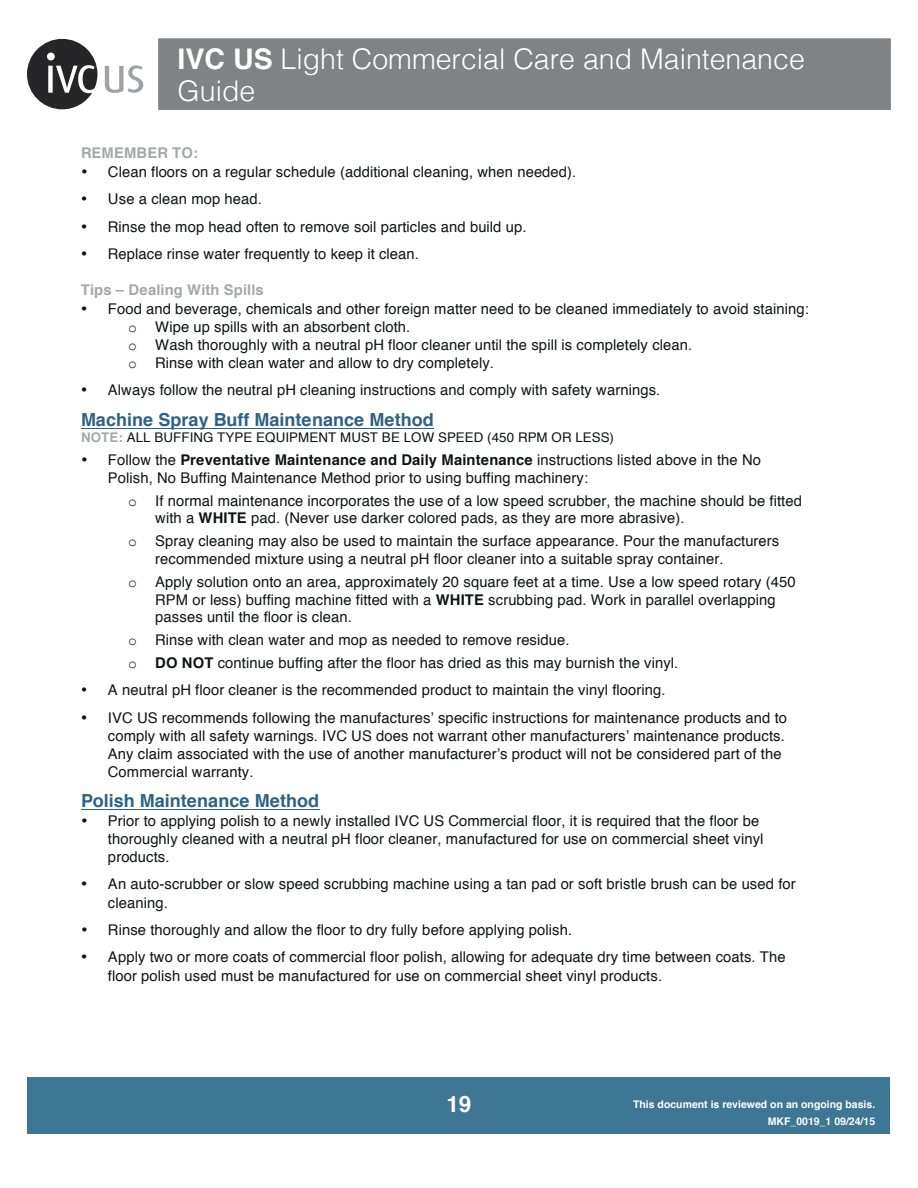
<style>
.page{position:relative;width:918px;height:1188px;background:#fff}
.page>*{position:absolute;margin:0;border:0;box-sizing:border-box;transform-origin:0 0}
.t1{font:300 28.5px/31.5px "Helvetica";color:#fff}
.t2{font:700 22.5px "Helvetica";color:#fff}
.t3{font:700 18px "Helvetica";color:#2c6286}
.t4{font:14.7px/18px "Helvetica";letter-spacing:.005em;color:#111313}
.t5{font:700 14.7px "Helvetica";letter-spacing:.01em;color:#a5a7a8}
.t6{font:13.35px "Helvetica";letter-spacing:.005em;color:#111313}
.t7{font:700 10.5px/16.5px "Helvetica";color:#fff;text-align:right}
.s1{font-weight:700}
.s2{font-family:"Courier New"}
.s3{font-weight:700;color:#a5a7a8}
</style>
<div class="page">
<div style="left:158px;top:38px;width:733px;height:72px;background:#7f8385;border:1px solid #7f8385"></div>
<div style="left:28px;top:1078px;width:862px;height:56px;background:#3e7695"></div>
<svg style="left:27px;top:39px;width:70px;height:70px"></svg>
<svg style="left:105px;top:65px;width:38px;height:28px"></svg>
<hr style="left:81px;top:428px;width:353px;height:1px;background:#2c6286">
<hr style="left:81px;top:809px;width:238px;height:1px;background:#2c6286">
<h1 class="t1" style="left:178px;top:41px;width:629px"><span class="s1">IVC US</span> Light Commercial Care and Maintenance<br>Guide</h1>
<p class="t5" style="left:81px;top:141px;width:118px">REMEMBER TO:</p>
<p class="t4" style="left:81px;top:163px;width:497px">• Clean floors on a regular schedule (additional cleaning, when needed).</p>
<p class="t4" style="left:81px;top:190px;width:183px">• Use a clean mop head.</p>
<p class="t4" style="left:81px;top:218px;width:447px">• Rinse the mop head often to remove soil particles and build up.</p>
<p class="t4" style="left:81px;top:245px;width:339px">• Replace rinse water frequently to keep it clean.</p>
<p class="t5" style="left:81px;top:278px;width:184px">Tips – Dealing With Spills</p>
<p class="t4" style="left:128px;top:300px;width:682px;text-indent:-47px">• Food and beverage, chemicals and other foreign matter need to be cleaned immediately to avoid staining: <span class="s2">o</span> Wipe up spills with an absorbent cloth.<br><span class="s2">o</span> Wash thoroughly with a neutral pH floor cleaner until the spill is completely clean.<br><span class="s2">o</span> Rinse with clean water and allow to dry completely.</p>
<p class="t4" style="left:81px;top:381px;width:581px">• Always follow the neutral pH cleaning instructions and comply with safety warnings.</p>
<p class="t3" style="left:81px;top:405px;width:354px">Machine Spray Buff Maintenance Method</p>
<p class="t6" style="left:81px;top:427px;width:535px"><span class="s3">NOTE:</span> ALL BUFFING TYPE EQUIPMENT MUST BE LOW SPEED (450 RPM OR LESS)</p>
<p class="t4" style="left:108px;top:451px;width:655px;text-indent:-27px">• Follow the <span class="s1">Preventative Maintenance and Daily Maintenance</span> instructions listed above in the No<br>Polish, No Buffing Maintenance Method prior to using buffing machinery:</p>
<p class="t4" style="left:155px;top:492px;width:648px;text-indent:-27px"><span class="s2">o</span> If normal maintenance incorporates the use of a low speed scrubber, the machine should be fitted with a <span class="s1">WHITE</span> pad. (Never use darker colored pads, as they are more abrasive).</p>
<p class="t4" style="left:155px;top:533px;width:626px;text-indent:-27px"><span class="s2">o</span> Spray cleaning may also be used to maintain the surface appearance. Pour the manufacturers recommended mixture using a neutral pH floor cleaner into a suitable spray container.</p>
<p class="t4" style="left:155px;top:573px;width:642px;text-indent:-27px"><span class="s2">o</span> Apply solution onto an area, approximately 20 square feet at a time. Use a low speed rotary (450<br>RPM or less) buffing machine fitted with a <span class="s1">WHITE</span> scrubbing pad. Work in parallel overlapping passes until the floor is clean.</p>
<p class="t4" style="left:128px;top:629px;width:552px;line-height:23.1px"><span class="s2">o</span> Rinse with clean water and mop as needed to remove residue.<br><span class="s2">o</span> <span class="s1">DO NOT</span> continue buffing after the floor has dried as this may burnish the vinyl.</p>
<p class="t4" style="left:81px;top:682px;width:586px">• A neutral pH floor cleaner is the recommended product to maintain the vinyl flooring.</p>
<p class="t4" style="left:108px;top:709px;width:681px;text-indent:-27px">• IVC US recommends following the manufactures’ specific instructions for maintenance products and to comply with all safety warnings. IVC US does not warrant other manufacturers’ maintenance products.<br>Any claim associated with the use of another manufacturer’s product will not be considered part of the Commercial warranty.</p>
<p class="t3" style="left:81px;top:786px;width:240px">Polish Maintenance Method</p>
<p class="t4" style="left:108px;top:812px;width:657px;text-indent:-27px">• Prior to applying polish to a newly installed IVC US Commercial floor, it is required that the floor be thoroughly cleaned with a neutral pH floor cleaner, manufactured for use on commercial sheet vinyl products.</p>
<p class="t4" style="left:108px;top:876px;width:689px;text-indent:-27px">• An auto-scrubber or slow speed scrubbing machine using a tan pad or soft bristle brush can be used for cleaning.</p>
<p class="t4" style="left:81px;top:921px;width:493px">• Rinse thoroughly and allow the floor to dry fully before applying polish.</p>
<p class="t4" style="left:108px;top:949px;width:679px;text-indent:-27px">• Apply two or more coats of commercial floor polish, allowing for adequate dry time between coats. The floor polish used must be manufactured for use on commercial sheet vinyl products.</p>
<h2 class="t2" style="left:446px;top:1086px;width:27px">19</h2>
<p class="t7" style="left:633px;top:1097px;width:244px">This document is reviewed on an ongoing basis.<br>MKF_0019_1 09/24/15</p>
</div>
